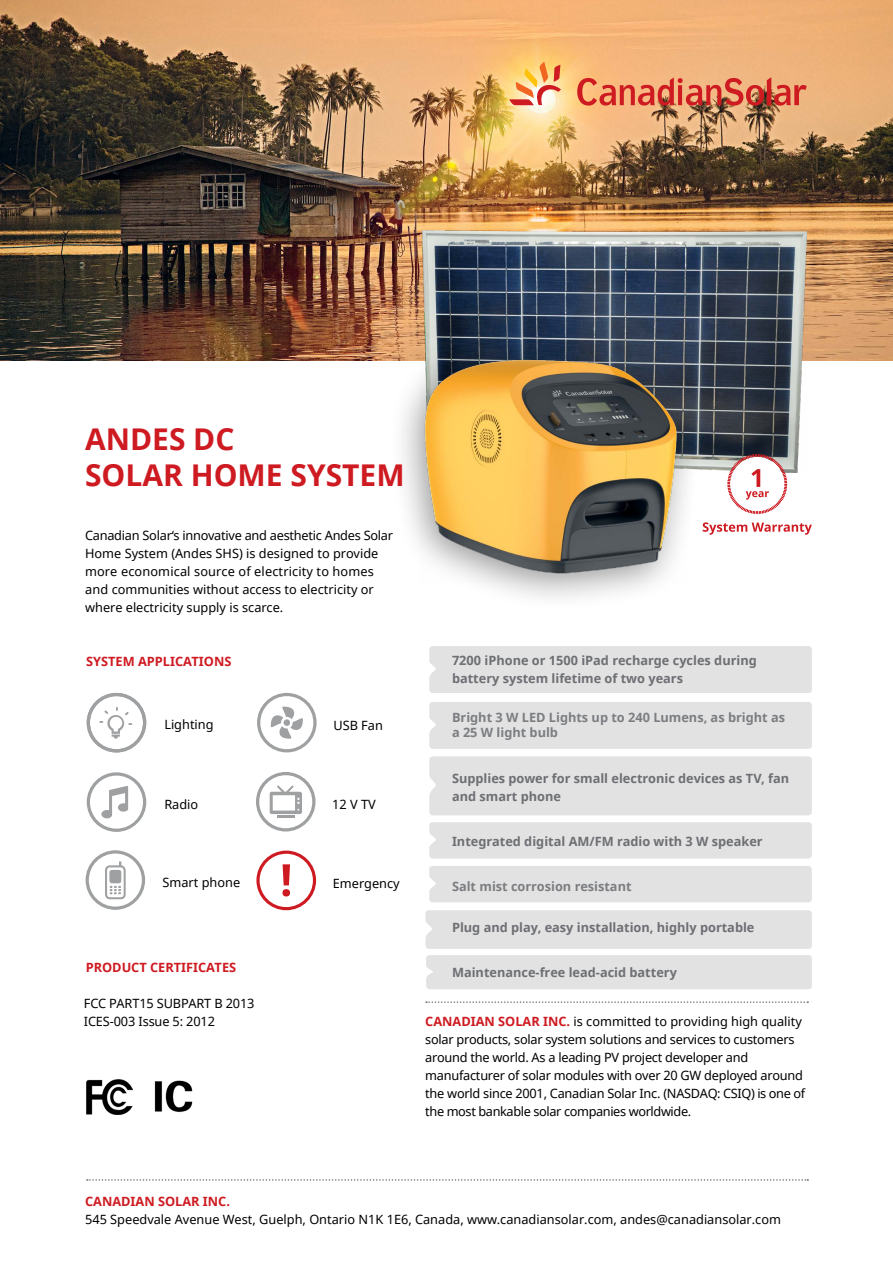
<style>
.page{position:relative;width:893px;height:1263px;background:#fff}
.page>*{position:absolute;margin:0;border:0;box-sizing:border-box;transform-origin:0 0}
.t1{font:700 30px/36px "Noto Sans";color:#ce1a21}
.t2{font:12.75px/18px "Noto Sans";letter-spacing:-.01em;color:#000}
.t3{font:700 12.75px/18px "Noto Sans";color:#6d6f73}
.t4{font:700 12.75px "Noto Sans";color:#ce1a21}
.s1{font-weight:700;color:#ce1a21}
</style>
<div class="page">
<img style="left:0;top:0;width:893px;height:360px">
<img style="left:422px;top:230px;width:385px;height:243px">
<div style="left:388px;top:336px;width:314px;height:275px;background:#000;opacity:.4"></div>
<img style="left:420px;top:347px;width:269px;height:236px">
<svg style="left:426px;top:1001px;width:382px;height:2px"></svg>
<svg style="left:87px;top:1179px;width:721px;height:2px"></svg>
<svg style="left:87px;top:772px;width:59px;height:60px"></svg>
<svg style="left:257px;top:693px;width:60px;height:59px"></svg>
<svg style="left:87px;top:693px;width:59px;height:59px"></svg>
<svg style="left:256px;top:772px;width:59px;height:59px"></svg>
<svg style="left:86px;top:850px;width:59px;height:60px"></svg>
<div style="left:109px;top:870px;width:12px;height:13px;background:#9ea0a2;border-radius:2px"></div>
<svg style="left:256px;top:850px;width:60px;height:60px"></svg>
<img style="left:86px;top:1079px;width:46px;height:35px">
<img style="left:154px;top:1080px;width:39px;height:33px">
<svg style="left:727px;top:454px;width:60px;height:60px"></svg>
<svg style="left:703px;top:522px;width:109px;height:13px"></svg>
<div style="left:429px;top:756px;width:383px;height:59px;background:#e2e2e3"></div>
<div style="left:429px;top:646px;width:383px;height:47px;background:#e2e2e3"></div>
<div style="left:429px;top:822px;width:383px;height:36px;background:#e2e2e3"></div>
<div style="left:429px;top:702px;width:383px;height:47px;background:#e2e2e3"></div>
<div style="left:426px;top:955px;width:386px;height:34px;background:#e2e2e3"></div>
<div style="left:425px;top:910px;width:387px;height:39px;background:#e2e2e3"></div>
<div style="left:429px;top:866px;width:383px;height:36px;background:#e2e2e3"></div>
<svg style="left:509px;top:62px;width:52px;height:43px"></svg>
<svg style="left:577px;top:77px;width:230px;height:29px"></svg>
<h1 class="t1" style="left:85px;top:420px;width:321px">ANDES DC<br>SOLAR HOME SYSTEM</h1>
<p class="t2" style="left:85px;top:526px;width:310px">Canadian Solar‘s innovative and aesthetic Andes Solar Home System (Andes SHS) is designed to provide more economical source of electricity to homes and communities without access to electricity or where electricity supply is scarce.</p>
<p class="t4" style="left:86px;top:652px;width:147px">SYSTEM APPLICATIONS</p>
<p class="t2" style="left:164px;top:715px;width:51px">Lighting</p>
<p class="t2" style="left:333px;top:716px;width:51px">USB Fan</p>
<p class="t2" style="left:164px;top:795px;width:35px">Radio</p>
<p class="t2" style="left:332px;top:795px;width:45px">12 V TV</p>
<p class="t2" style="left:163px;top:873px;width:79px">Smart phone</p>
<p class="t4" style="left:86px;top:958px;width:18px">Prod</p>
<p class="t4" style="left:122px;top:958px;width:115px">uct CERTIFICATEs</p>
<p class="t2" style="left:84px;top:994px;width:172px">FCC PART15 SUBPART B 2013<br>ICES-003 Issue 5: 2012</p>
<p class="t2" style="left:333px;top:874px;width:68px">Emergency</p>
<p class="t3" style="left:452px;top:651px;width:306px">7200 iPhone or 1500 iPad recharge cycles during battery system lifetime of two years</p>
<p class="t3" style="left:452px;top:709px;width:335px;line-height:15.3px">Bright 3 W LED Lights up to 240 Lumens, as bright as a 25 W light bulb</p>
<p class="t3" style="left:452px;top:769px;width:339px">Supplies power for small electronic devices as TV, fan and smart phone</p>
<p class="t3" style="left:452px;top:832px;width:312px">Integrated digital AM/FM radio with 3 W speaker</p>
<p class="t3" style="left:452px;top:877px;width:181px">Salt mist corrosion resistant</p>
<p class="t3" style="left:452px;top:918px;width:304px">Plug and play, easy installation, highly portable</p>
<p class="t3" style="left:452px;top:963px;width:226px">Maintenance-free lead-acid battery</p>
<p class="t2" style="left:425px;top:1012px;width:381px"><span class="s1">CANADIAN SOLAR INC.</span> is committed to providing high quality solar products, solar system solutions and services to customers around the world. As a leading PV project developer and manufacturer of solar modules with over 20 GW deployed around the world since 2001, Canadian Solar Inc. (NASDAQ: CSIQ) is one of the most bankable solar companies worldwide.</p>
<p class="t4" style="left:85px;top:1192px;width:19px">Canad</p>
<p class="t4" style="left:131px;top:1192px;width:44px">ian Solar</p>
<p class="t4" style="left:203px;top:1192px;width:29px">Inc .</p>
<p class="t2" style="left:85px;top:1210px;width:697px">545 Speedvale Avenue West, Guelph, Ontario N1K 1E6, Canada, www.canadiansolar.com, andes@canadiansolar.com</p>
</div>
